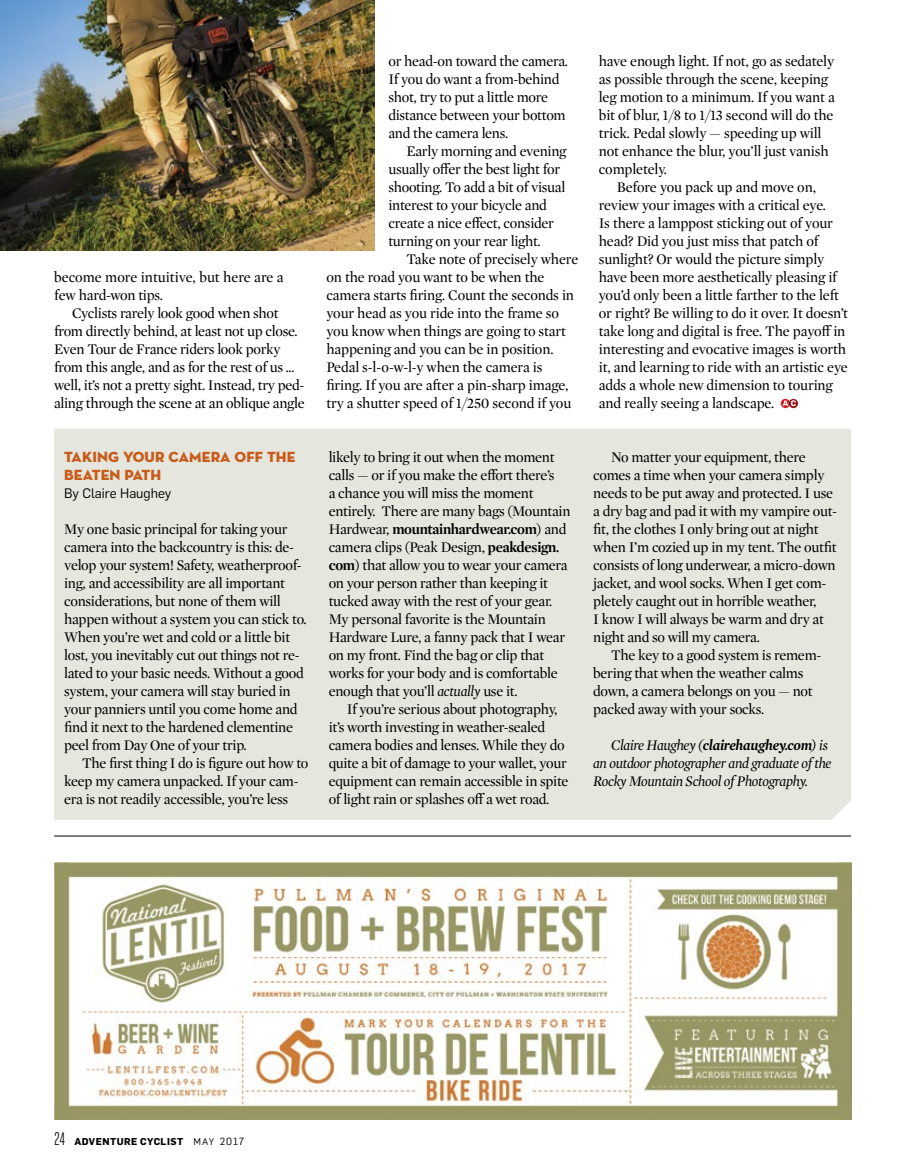
<style>
.page{position:relative;width:905px;height:1175px;background:#fff}
.page>*{position:absolute;margin:0;border:0;box-sizing:border-box;transform-origin:0 0}
.t1{font:15px/18px "Mercury Display";letter-spacing:-.02em;color:#000}
.t2{font:italic 15px/18px "Mercury Display";letter-spacing:-.02em;color:#000}
.t3{font:15px/18px "Mercury Display";color:#000}
.t4{font:15px/18px "Neutraface Display Titling";letter-spacing:.01em;color:#c85c1a}
.t5{font:13.5px "Flama";color:#000}
.t6{font:700 9.75px "Flama";letter-spacing:.05em;color:#000}
.s1{font-weight:700}
.s2{font-style:italic}
.s3{font-family:"Heroic Condensed";font-weight:400;font-size:18px}
.s4{font-weight:400;font-size:9.45px}
.s5{font-weight:400;font-size:10.2px}
</style>
<div class="page">
<hr style="left:54px;top:835px;width:797px;height:1px;background:#000">
<img style="left:54px;top:862px;width:797px;height:257px">
<svg style="left:780px;top:399px;width:18px;height:9px"></svg>
<img style="left:0;top:0;width:375px;height:250px">
<div style="left:54px;top:428px;width:796px;height:391px;background:#e5e6dd"></div>
<p class="t3" style="left:54px;top:267px;width:231px">become more intuitive, but here are a few hard-won tips.</p>
<p class="t1" style="left:54px;top:303px;width:252px;text-indent:18px">Cyclists rarely look good when shot from directly behind, at least not up close.<br>Even Tour de France riders look porky from this angle, and as for the rest of us ... well, it’s not a pretty sight. Instead, try ped&shy;aling through the scene at an oblique angle</p>
<p class="t4" style="left:64px;top:448px;width:233px">TAKING YOUR CAMERA OFF THE<br>BEATEN PATH</p>
<p class="t5" style="left:64px;top:484px;width:109px">By Claire Haughey</p>
<p class="t1" style="left:64px;top:519px;width:244px">My one basic principal for taking your camera into the backcountry is this: de&shy;velop your system! Safety, weatherproof&shy;ing, and accessibility are all important considerations, but none of them will happen without a system you can stick to.<br>When you’re wet and cold or a little bit lost, you inevitably cut out things not re&shy;lated to your basic needs. Without a good system, your camera will stay buried in your panniers until you come home and find it next to the hardened clementine peel from Day One of your trip.</p>
<p class="t1" style="left:64px;top:753px;width:246px;text-indent:18px">The first thing I do is figure out how to keep my camera unpacked. If your cam&shy;era is not readily accessible, you’re less</p>
<p class="t1" style="left:388px;top:51px;width:181px">or head-on toward the camera.<br>If you do want a from-behind shot, try to put a little more distance between your bottom and the camera lens.</p>
<p class="t1" style="left:388px;top:141px;width:180px;text-indent:18px">Early morning and evening usually offer the best light for shooting. To add a bit of visual interest to your bicycle and create a nice effect, consider turning on your rear light.</p>
<p class="t1" style="left:326px;top:249px;width:253px;text-indent:80px">Take note of precisely where on the road you want to be when the camera starts firing. Count the seconds in your head as you ride into the frame so you know when things are going to start happening and you can be in position.<br>Pedal s-l-o-w-l-y when the camera is firing. If you are after a pin-sharp image, try a shutter speed of 1/250 second if you</p>
<p class="t1" style="left:598px;top:51px;width:237px">have enough light. If not, go as sedately as possible through the scene, keeping leg motion to a minimum. If you want a bit of blur, 1/8 to 1/13 second will do the trick. Pedal slowly — speeding up will not enhance the blur, you’ll just vanish completely.</p>
<p class="t1" style="left:598px;top:177px;width:251px;text-indent:18px">Before you pack up and move on, review your images with a critical eye.<br>Is there a lamppost sticking out of your head? Did you just miss that patch of sunlight? Or would the picture simply have been more aesthetically pleasing if you’d only been a little farther to the left or right? Be willing to do it over. It doesn’t take long and digital is free. The payoff in interesting and evocative images is worth it, and learning to ride with an artistic eye adds a whole new dimension to touring and really seeing a landscape.</p>
<p class="t1" style="left:328px;top:447px;width:243px">likely to bring it out when the moment calls — or if you make the effort there’s<br>a chance you will miss the moment entirely. There are many bags (Mountain Hardwear, <span class="s1">mountainhardwear.com</span>) and camera clips (Peak Design, <span class="s1">peakdesign. com</span>) that allow you to wear your camera on your person rather than keeping it tucked away with the rest of your gear.<br>My personal favorite is the Mountain Hardware Lure, a fanny pack that I wear on my front. Find the bag or clip that works for your body and is comfortable enough that you’ll <span class="s2">actually</span> use it.</p>
<p class="t1" style="left:328px;top:699px;width:241px;text-indent:18px">If you’re serious about photography, it’s worth investing in weather-sealed camera bodies and lenses. While they do quite a bit of damage to your wallet, your equipment can remain accessible in spite of light rain or splashes off a wet road.</p>
<p class="t1" style="left:593px;top:447px;width:245px;text-indent:18px">No matter your equipment, there comes a time when your camera simply needs to be put away and protected. I use a dry bag and pad it with my vampire out&shy;fit, the clothes I only bring out at night when I’m cozied up in my tent. The outfit consists of long underwear, a micro-down jacket, and wool socks. When I get com&shy;pletely caught out in horrible weather,<br>I know I will always be warm and dry at night and so will my camera.</p>
<p class="t1" style="left:593px;top:645px;width:230px;text-indent:18px">The key to a good system is remem&shy;bering that when the weather calms down, a camera belongs on you — not packed away with your socks.</p>
<p class="t2" style="left:593px;top:735px;width:240px;text-indent:18px">Claire Haughey (<span class="s1">clairehaughey.com</span>) is an outdoor photographer and graduate of the<br>Rocky Mountain School of Photography.</p>
<p class="t6" style="left:54px;top:1134px;width:192px"><span class="s3">24</span> ADVENTURE CYCLIST <span class="s4">may</span> <span class="s5">2017</span></p>
</div>
